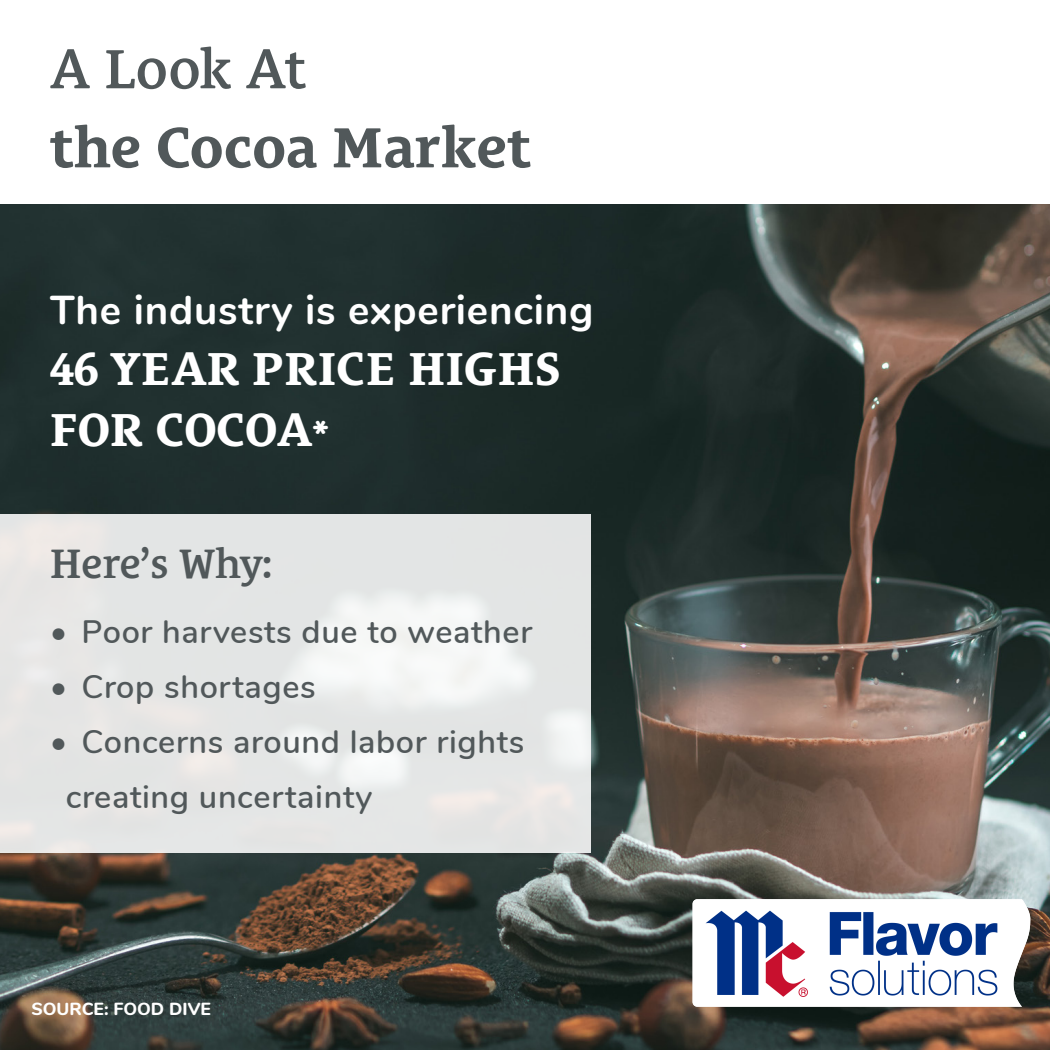
<style>
.page{position:relative;width:1050px;height:1050px;background:#fff}
.page>*{position:absolute;margin:0;border:0;box-sizing:border-box;transform-origin:0 0}
.t1{font:700 57.75px "Le Monde Courrier Std";color:#51585a}
.t2{font:600 56.35px "Le Monde Courrier Std";letter-spacing:-.015em;color:#51585a}
.t3{font:700 47.25px "Le Monde Courrier Std";color:#fff}
.t4{font:600 42px "Le Monde Courrier Std";color:#51585a}
.t5{font:700 40.25px "Nunito";letter-spacing:.02em;color:#fff}
.t6{font:600 32.38px/55.1px "Nunito";letter-spacing:.02em;color:#51585a}
.t7{font:800 17.5px "Nunito";color:#fff}
.s1{font-family:"Nunito";font-weight:800;font-size:35.88px}
</style>
<div class="page">
<img style="left:0;top:205px;width:1050px;height:845px">
<img style="left:685px;top:892px;width:365px;height:126px">
<svg style="left:0;top:514px;width:590px;height:339px;background:#e6e7e7"></svg>
<p class="t2" style="left:50px;top:36px;width:258px">A Look At</p>
<p class="t1" style="left:50px;top:114px;width:483px">the Cocoa Market</p>
<p class="t5" style="left:50px;top:280px;width:545px">The industry is experiencing</p>
<p class="t3" style="left:50px;top:341px;width:514px">46 YEAR PRICE HIGHS</p>
<p class="t3" style="left:50px;top:402px;width:280px">FOR COCOA<span class="s1">*</span></p>
<p class="t4" style="left:50px;top:539px;width:224px">Here’s Why:</p>
<p class="t6" style="left:50px;top:602px;width:484px">• Poor harvests due to weather</p>
<p class="t6" style="left:50px;top:657px;width:267px">• Crop shortages</p>
<p class="t6" style="left:66px;top:713px;width:460px;text-indent:-16px">• Concerns around labor rights creating uncertainty</p>
<p class="t7" style="left:32px;top:996px;width:181px">SOURCE: FOOD DIVE</p>
</div>
